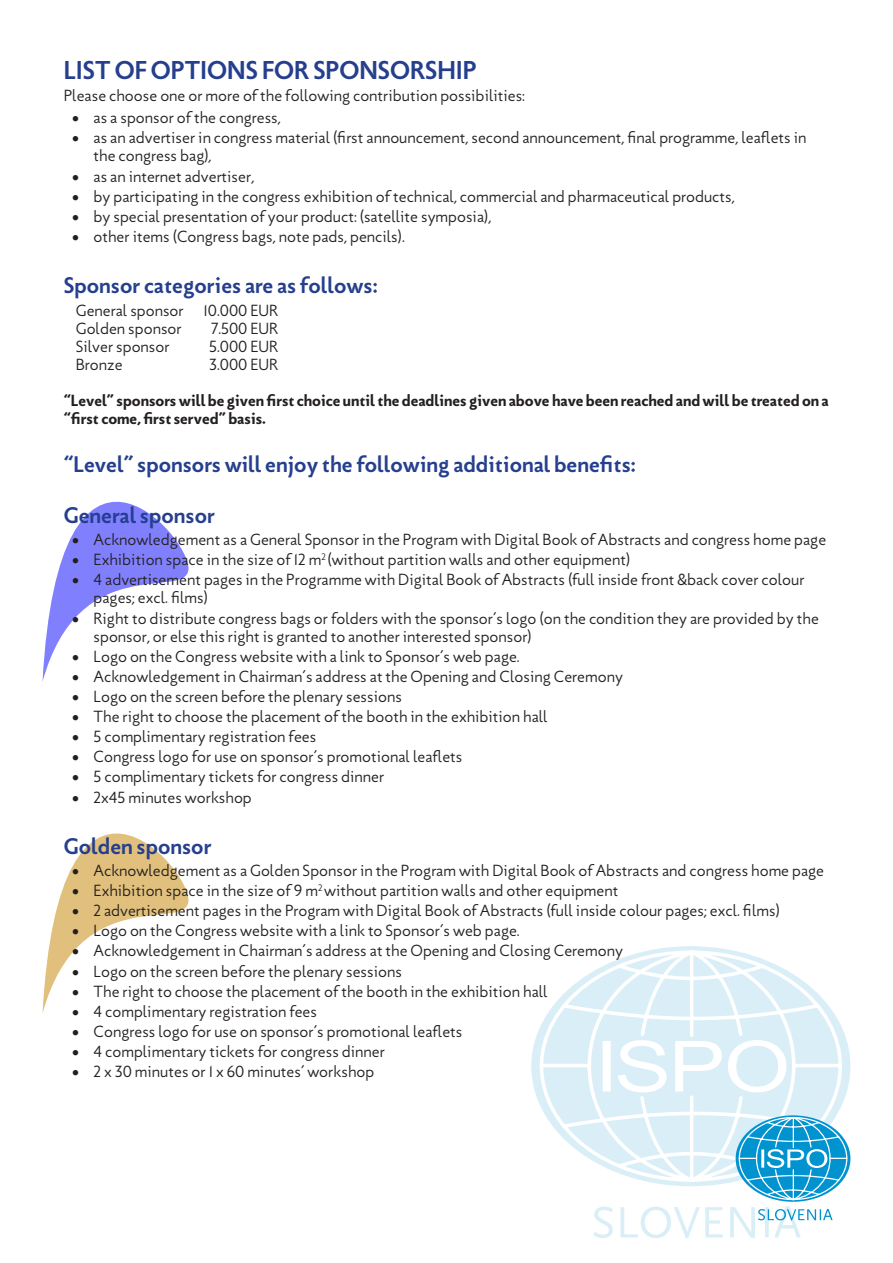
<style>
.page{position:relative;width:893px;height:1263px;background:#fff}
.page>*{position:absolute;margin:0;border:0;box-sizing:border-box;transform-origin:0 0}
.t1{font:600 24px "Picadilly";color:#253f8e}
.t2{font:600 21px "Picadilly";color:#253f8e}
.t3{font:300 15px/18px "Picadilly";color:#231f20}
.Body_Text{font:700 15px/18px "Picadilly";color:#231f20}
</style>
<div class="page">
<svg style="left:538px;top:948px;width:306px;height:213px"></svg>
<svg style="left:593px;top:1116px;width:255px;height:122px"></svg>
<svg style="left:43px;top:501px;width:146px;height:179px"></svg>
<svg style="left:43px;top:833px;width:146px;height:179px"></svg>
<p class="t1" style="left:64px;top:54px;width:414px">LIST OF OPTIONS FOR SPONSORSHIP</p>
<p class="t3" style="left:64px;top:86px;width:463px">Please choose one or more of the following contribution possibilities:</p>
<p class="t3" style="left:72px;top:109px;width:210px">• as a sponsor of the congress,</p>
<p class="t3" style="left:94px;top:129px;width:714px;text-indent:-21px">• as an advertiser in congress material (first announcement, second announcement, final programme, leaflets in the congress bag),</p>
<p class="t3" style="left:72px;top:167px;width:184px">• as an internet advertiser,</p>
<p class="t3" style="left:72px;top:187px;width:664px">• by participating in the congress exhibition of technical, commercial and pharmaceutical products,</p>
<p class="t3" style="left:72px;top:207px;width:421px">• by special presentation of your product: (satellite symposia),</p>
<p class="t3" style="left:72px;top:227px;width:334px">• other items (Congress bags, note pads, pencils).</p>
<p class="t2" style="left:64px;top:271px;width:315px">Sponsor categories are as follows:</p>
<p class="t3" style="left:76px;top:302px;width:110px">General sponsor</p>
<p class="t3" style="left:204px;top:302px;width:76px">10.000 EUR</p>
<p class="t3" style="left:76px;top:320px;width:107px">Golden sponsor</p>
<p class="t3" style="left:211px;top:320px;width:69px">7.500 EUR</p>
<p class="t3" style="left:76px;top:338px;width:95px">Silver sponsor</p>
<p class="t3" style="left:209px;top:338px;width:71px">5.000 EUR</p>
<p class="t3" style="left:76px;top:356px;width:48px">Bronze</p>
<p class="t3" style="left:209px;top:356px;width:71px">3.000 EUR</p>
<p class="Body_Text" style="left:64px;top:392px;width:766px">“Level” sponsors will be given first choice until the deadlines given above have been reached and will be treated on a “first come, first served” basis.</p>
<p class="t2" style="left:64px;top:450px;width:574px">“Level” sponsors will enjoy the following additional benefits:</p>
<p class="t2" style="left:64px;top:501px;width:153px">General sponsor</p>
<p class="t3" style="left:72px;top:531px;width:755px">• Acknowledgement as a General Sponsor in the Program with Digital Book of Abstracts and congress home page</p>
<p class="t3" style="left:72px;top:551px;width:559px">• Exhibition space in the size of 12 m<sup>2</sup> (without partition walls and other equipment)</p>
<p class="t3" style="left:94px;top:571px;width:713px;text-indent:-21px">• 4 advertisement pages in the Programme with Digital Book of Abstracts (full inside front &amp;back cover colour pages; excl. films)</p>
<p class="t3" style="left:94px;top:609px;width:727px;text-indent:-21px">• Right to distribute congress bags or folders with the sponsor’s logo (on the condition they are provided by the sponsor, or else this right is granted to another interested sponsor)</p>
<p class="t3" style="left:72px;top:647px;width:449px">• Logo on the Congress website with a link to Sponsor’s web page.</p>
<p class="t3" style="left:72px;top:667px;width:552px">• Acknowledgement in Chairman’s address at the Opening and Closing Ceremony</p>
<p class="t3" style="left:72px;top:687px;width:331px">• Logo on the screen before the plenary sessions</p>
<p class="t3" style="left:72px;top:707px;width:477px">• The right to choose the placement of the booth in the exhibition hall</p>
<p class="t3" style="left:72px;top:728px;width:246px">• 5 complimentary registration fees</p>
<p class="t3" style="left:72px;top:748px;width:392px">• Congress logo for use on sponsor’s promotional leaflets</p>
<p class="t3" style="left:72px;top:768px;width:314px">• 5 complimentary tickets for congress dinner</p>
<p class="t3" style="left:72px;top:788px;width:181px">• 2x45 minutes workshop</p>
<p class="t2" style="left:64px;top:832px;width:149px">Golden sponsor</p>
<p class="t3" style="left:72px;top:861px;width:753px">• Acknowledgement as a Golden Sponsor in the Program with Digital Book of Abstracts and congress home page</p>
<p class="t3" style="left:72px;top:881px;width:548px">• Exhibition space in the size of 9 m<sup>2</sup> without partition walls and other equipment</p>
<p class="t3" style="left:72px;top:901px;width:709px">• 2 advertisement pages in the Program with Digital Book of Abstracts (full inside colour pages; excl. films)</p>
<p class="t3" style="left:72px;top:922px;width:449px">• Logo on the Congress website with a link to Sponsor’s web page.</p>
<p class="t3" style="left:72px;top:942px;width:552px">• Acknowledgement in Chairman’s address at the Opening and Closing Ceremony</p>
<p class="t3" style="left:72px;top:962px;width:331px">• Logo on the screen before the plenary sessions</p>
<p class="t3" style="left:72px;top:982px;width:477px">• The right to choose the placement of the booth in the exhibition hall</p>
<p class="t3" style="left:72px;top:1002px;width:246px">• 4 complimentary registration fees</p>
<p class="t3" style="left:72px;top:1022px;width:392px">• Congress logo for use on sponsor’s promotional leaflets</p>
<p class="t3" style="left:72px;top:1042px;width:314px">• 4 complimentary tickets for congress dinner</p>
<p class="t3" style="left:72px;top:1062px;width:303px">• 2 x 30 minutes or 1 x 60 minutes’ workshop</p>
</div>
